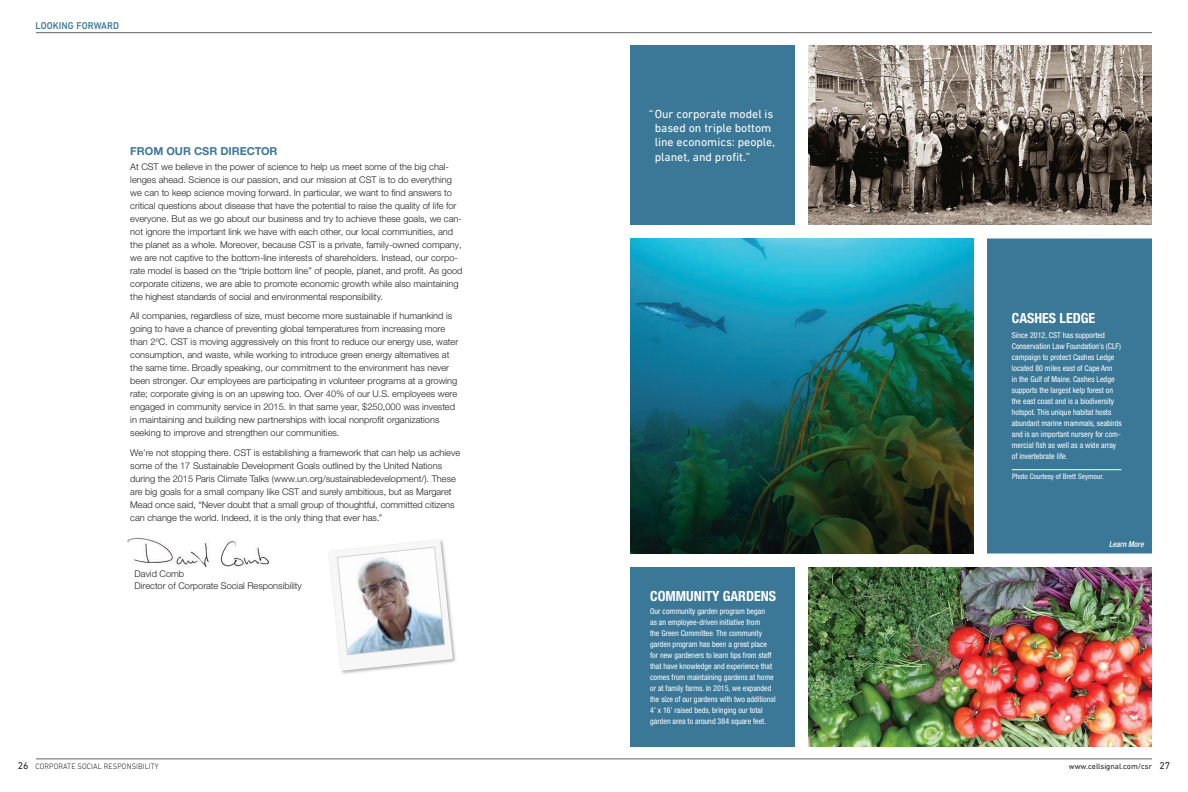
<style>
.page{position:relative;width:1188px;height:792px;background:#fff}
.page>*{position:absolute;margin:0;border:0;box-sizing:border-box;transform-origin:0 0}
.CSR_Block_Body_Heade{font:700 condensed 14px "Helvetica Neue LTW1 G";color:#fff}
.CSR_Callout_Caption{font:700 condensed 14px "Helvetica Neue LTW1 G";color:#fff}
.CSR_Block_Quotes{font:12px/14.4px "DIN Next W1 G";color:#fff}
.CSR_Body_Header2{font:700 11px "Helvetica Neue LTW1 G";color:#3b7898}
.Cover_Sub-Title{font:500 10px "DIN Next W1 G";letter-spacing:.01em;color:#3b7898;scale:.95 1}
.Pg{font:10px "DIN Next W1 G";color:#231f20}
.Opening_Closing_Lett{font:300 9.2px/13px "Helvetica Neue LTW1 G";color:#231f20}
.CSR_Block_Body_Text{font:300 9.2px/13px "Helvetica Neue LTW1 G";color:#231f20}
.CSR_Block_Body_Text-2{font:condensed 8px/11px "Helvetica Neue LTW1 G";color:#fff}
.CSR_Callout_Caption-2{font:condensed 8px/11px "Helvetica Neue LTW1 G";color:#fff}
.Cover_Sub-Title-2{font:300 8px "DIN Next W1 G";letter-spacing:.01em;color:#231f20;scale:.95 1}
.t1{font:8px "DIN Next W1 G";color:#231f20}
.CSR_Callout_Caption-3{font:italic 500 condensed 8px "Helvetica Neue LTW1 G";color:#fff}
.Bottom_Line{font:condensed 7.5px "Helvetica Neue LTW1 G";color:#fff}
</style>
<div class="page">
<hr style="left:36px;top:33px;width:1116px;height:1px;background:#636366">
<hr style="left:36px;top:759px;width:1116px;height:1px;background:#636366">
<img style="left:630px;top:238px;width:344px;height:316px">
<div style="left:987px;top:238px;width:165px;height:316px;background:#3b7898;border:1px solid #3b7898"></div>
<img style="left:808px;top:567px;width:344px;height:180px">
<div style="left:630px;top:567px;width:165px;height:180px;background:#3b7898"></div>
<img style="left:808px;top:45px;width:344px;height:180px">
<div style="left:630px;top:45px;width:165px;height:180px;background:#3b7898"></div>
<div style="left:327px;top:538px;width:130px;height:137px;background:#231f20;opacity:.35"></div>
<svg style="left:329px;top:540px;width:124px;height:131px"></svg>
<img style="left:127px;top:537px;width:144px;height:31px">
<hr style="left:1012px;top:470px;width:109px;height:1px;background:#fff">
<p class="Cover_Sub-Title" style="left:36px;top:20px;width:90px">LOOKING FORWARD</p>
<p class="CSR_Body_Header2" style="left:130px;top:144px;width:149px">FROM OUR CSR DIRECTOR</p>
<p class="Opening_Closing_Lett" style="left:130px;top:160px;width:334px">At CST we believe in the power of science to help us meet some of the big chal&shy;lenges ahead. Science is our passion, and our mission at CST is to do everything we can to keep science moving forward. In particular, we want to find answers to critical questions about disease that have the potential to raise the quality of life for everyone. But as we go about our business and try to achieve these goals, we can&shy;not ignore the important link we have with each other, our local communities, and the planet as a whole. Moreover, because CST is a private, family-owned company, we are not captive to the bottom-line interests of shareholders. Instead, our corpo&shy;rate model is based on the “triple bottom line” of people, planet, and profit. As good corporate citizens, we are able to promote economic growth while also maintaining the highest standards of social and environmental responsibility.</p>
<p class="Opening_Closing_Lett" style="left:130px;top:309px;width:329px">All companies, regardless of size, must become more sustainable if humankind is going to have a chance of preventing global temperatures from increasing more than 2ºC. CST is moving aggressively on this front to reduce our energy use, water consumption, and waste, while working to introduce green energy alternatives at the same time. Broadly speaking, our commitment to the environment has never been stronger. Our employees are participating in volunteer programs at a growing rate; corporate giving is on an upswing too. Over 40% of our U.S. employees were engaged in community service in 2015. In that same year, $250,000 was invested in maintaining and building new partnerships with local nonprofit organizations seeking to improve and strengthen our communities.</p>
<p class="CSR_Block_Body_Text" style="left:130px;top:446px;width:331px">We’re not stopping there. CST is establishing a framework that can help us achieve some of the 17 Sustainable Development Goals outlined by the United Nations during the 2015 Paris Climate Talks (www.un.org/sustainabledevelopment/). These are big goals for a small company like CST and surely ambitious, but as Margaret Mead once said, “Never doubt that a small group of thoughtful, committed citizens can change the world. Indeed, it is the only thing that ever has.”</p>
<p class="Opening_Closing_Lett" style="left:135px;top:567px;width:169px;line-height:12.5px">David Comb<br>Director of Corporate Social Responsibility</p>
<p class="CSR_Block_Quotes" style="left:655px;top:106px;width:122px;text-indent:-6px">“Our corporate model is based on triple bottom line economics: people, planet, and profit.”</p>
<p class="CSR_Block_Body_Heade" style="left:650px;top:588px;width:127px">COMMUNITY GARDENS</p>
<p class="CSR_Block_Body_Text-2" style="left:650px;top:605px;width:127px">Our community garden program began<br>as an employee-driven initiative from<br>the Green Committee. The community garden program has been a great place for new gardeners to learn tips from staff that have knowledge and experience that comes from maintaining gardens at home or at family farms. In 2015, we expanded the size of our gardens with two additional 4’ x 16’ raised beds, bringing our total garden area to around 384 square feet.</p>
<p class="CSR_Callout_Caption" style="left:1012px;top:310px;width:85px">CASHES LEDGE</p>
<p class="CSR_Callout_Caption-2" style="left:1012px;top:330px;width:112px">Since 2012, CST has supported Conservation Law Foundation’s (CLF) campaign to protect Cashes Ledge located 80 miles east of Cape Ann<br>in the Gulf of Maine. Cashes Ledge supports the largest kelp forest on the east coast and is a biodiversity hotspot. This unique habitat hosts abundant marine mammals, seabirds and is an important nursery for com&shy;mercial fish as well as a wide array of invertebrate life.</p>
<p class="Bottom_Line" style="left:1012px;top:472px;width:93px">Photo Courtesy of Brett Seymour.</p>
<p class="CSR_Callout_Caption-3" style="left:1109px;top:539px;width:36px">Learn More</p>
<p class="Pg" style="left:18px;top:760px;width:12px">26</p>
<p class="Cover_Sub-Title-2" style="left:36px;top:761px;width:131px">CORPORATE SOCIAL RESPONSIBILITY</p>
<p class="t1" style="left:1069px;top:761px;width:85px">www.cellsignal.com/csr</p>
<p class="Pg" style="left:1159px;top:760px;width:12px">27</p>
</div>
